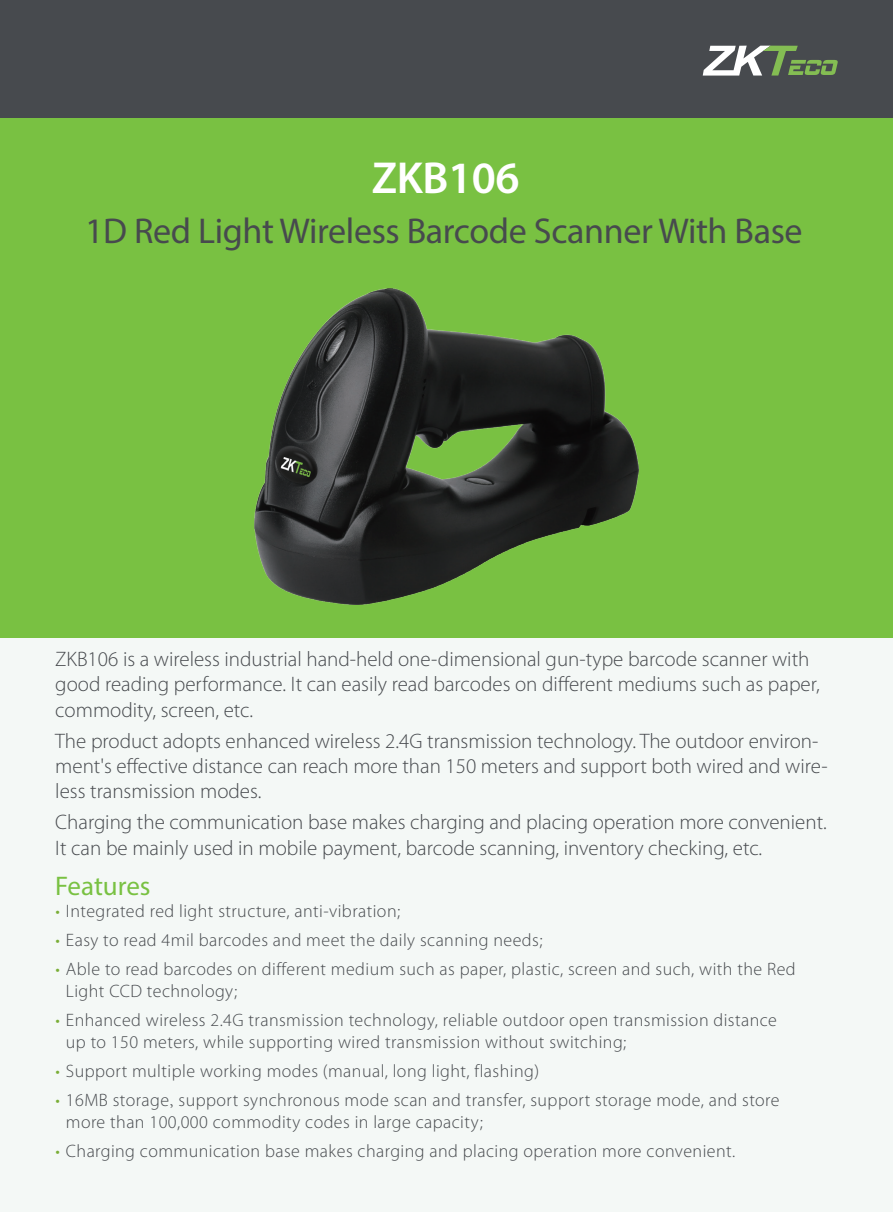
<style>
.page{position:relative;width:893px;height:1212px;background:#f4f8f6}
.page>*{position:absolute;margin:0;border:0;box-sizing:border-box;transform-origin:0 0}
.t1{font:600 45px "Myriad Pro";letter-spacing:-.01em;color:#fff}
.t2{font:36px "Myriad Pro";letter-spacing:-.01em;color:#474a4e}
.t3{font:27px "Myriad Pro";color:#79c142}
.t4{font:300 21px/25.2px "Myriad Pro";color:#474a4e}
.t5{font:300 18px/21.6px "Myriad Pro";letter-spacing:.025em;color:#474a4e}
.s1{color:#7aae36}
.s2{font-family:"Adobe Song Std"}
</style>
<div class="page">
<div style="left:0;top:0;width:893px;height:117px;background:#474a4e"></div>
<div style="left:0;top:118px;width:893px;height:520px;background:#79c142"></div>
<svg style="left:703px;top:46px;width:135px;height:30px"></svg>
<img style="left:254px;top:288px;width:385px;height:316px">
<h1 class="t1" style="left:372px;top:150px;width:149px">ZKB106</h1>
<h2 class="t2" style="left:85px;top:209px;width:719px">1D Red Light Wireless Barcode Scanner With Base</h2>
<p class="t4" style="left:55px;top:647px;width:766px">ZKB106 is a wireless industrial hand-held one-dimensional gun-type barcode scanner with good reading performance. It can easily read barcodes on different mediums such as paper, commodity, screen, etc.</p>
<p class="t4" style="left:55px;top:728px;width:774px">The product adopts enhanced wireless 2.4G transmission technology. The outdoor environ&shy;ment's effective distance can reach more than 150 meters and support both wired and wire&shy;less transmission modes.</p>
<p class="t4" style="left:55px;top:810px;width:773px">Charging the communication base makes charging and placing operation more convenient.<br>It can be mainly used in mobile payment, barcode scanning, inventory checking, etc.</p>
<h3 class="t3" style="left:55px;top:869px;width:97px">Features</h3>
<p class="t5" style="left:55px;top:901px;width:346px"><span class="s1">•</span> Integrated red light structure, anti-vibration;</p>
<p class="t5" style="left:55px;top:930px;width:489px"><span class="s1">•</span> Easy to read 4mil barcodes and meet the daily scanning needs;</p>
<p class="t5" style="left:66px;top:959px;width:731px;text-indent:-10px"><span class="s1">•</span> Able to read barcodes on different medium such as paper, plastic, screen and such, with the Red<br>Light CCD technology;</p>
<p class="t5" style="left:66px;top:1010px;width:713px;text-indent:-10px"><span class="s1">•</span> Enhanced wireless 2.4G transmission technology, reliable outdoor open transmission distance up to 150 meters, while supporting wired transmission without switching;</p>
<p class="t5" style="left:55px;top:1060px;width:485px"><span class="s1">•</span> Support multiple working modes (manual, long light, flashing)</p>
<p class="t5" style="left:66px;top:1089px;width:715px;text-indent:-10px"><span class="s1">•</span> 16MB storage<span class="s2">,</span> support synchronous mode scan and transfer, support storage mode, and store more than 100,000 commodity codes in large capacity;</p>
<p class="t5" style="left:55px;top:1140px;width:681px"><span class="s1">•</span> Charging communication base makes charging and placing operation more convenient.</p>
</div>
